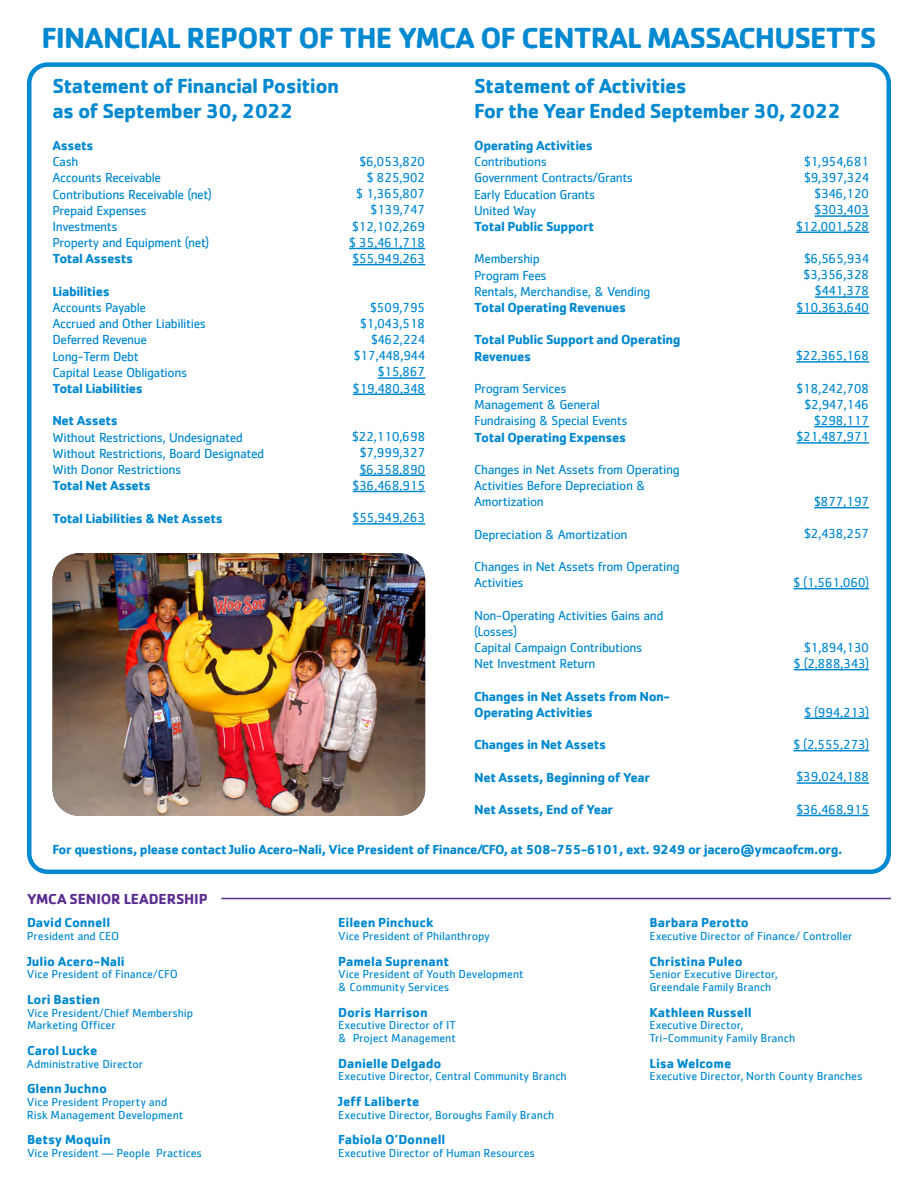
<style>
.page{position:relative;width:918px;height:1188px;background:#fff}
.page>*{position:absolute;margin:0;border:0;box-sizing:border-box;transform-origin:0 0}
.t1{font:700 30px "Cachet";letter-spacing:-.03em;color:#0089d0}
.t2{font:700 21px/25.2px "Cachet";letter-spacing:-.03em;color:#0089d0}
.t3{font:700 15px "Cachet";letter-spacing:-.01em;color:#5c2d91}
.t4{font:13.5px/16.2px "Cachet";letter-spacing:-.03em;color:#0089d0}
.t5{font:700 13.5px/16.2px "Cachet";letter-spacing:-.03em;color:#0089d0}
.t6{font:700 13.5px "Cachet";letter-spacing:-.005em;color:#0089d0}
.t7{font:700 13.5px "Cachet";letter-spacing:-.01em;color:#0089d0}
.t8{font:12px/12.8px "Cachet";letter-spacing:-.005em;color:#0089d0}
</style>
<div class="page">
<img style="left:52px;top:553px;width:373px;height:263px">
<div style="left:27px;top:62px;width:864px;height:812px;border:4px solid #0089d0;border-radius:18px"></div>
<hr style="left:349px;top:248px;width:76px;height:1px;background:#0089d0">
<hr style="left:353px;top:264px;width:72px;height:1px;background:#0089d0">
<hr style="left:378px;top:377px;width:47px;height:2px;background:#0089d0">
<hr style="left:353px;top:394px;width:72px;height:1px;background:#0089d0">
<hr style="left:360px;top:475px;width:65px;height:1px;background:#0089d0">
<hr style="left:353px;top:491px;width:72px;height:1px;background:#0089d0">
<hr style="left:353px;top:523px;width:72px;height:2px;background:#0089d0">
<hr style="left:815px;top:215px;width:54px;height:2px;background:#0089d0">
<hr style="left:796px;top:232px;width:73px;height:1px;background:#0089d0">
<hr style="left:815px;top:296px;width:54px;height:2px;background:#0089d0">
<hr style="left:796px;top:313px;width:73px;height:1px;background:#0089d0">
<hr style="left:796px;top:361px;width:73px;height:2px;background:#0089d0">
<hr style="left:814px;top:426px;width:55px;height:1px;background:#0089d0">
<hr style="left:796px;top:442px;width:73px;height:2px;background:#0089d0">
<hr style="left:814px;top:507px;width:55px;height:1px;background:#0089d0">
<hr style="left:793px;top:588px;width:76px;height:1px;background:#0089d0">
<hr style="left:794px;top:669px;width:75px;height:1px;background:#0089d0">
<hr style="left:804px;top:718px;width:65px;height:1px;background:#0089d0">
<hr style="left:793px;top:750px;width:76px;height:1px;background:#0089d0">
<hr style="left:796px;top:782px;width:73px;height:2px;background:#0089d0">
<hr style="left:796px;top:815px;width:73px;height:1px;background:#0089d0">
<hr style="left:221px;top:898px;width:670px;height:1px;background:#5c2d91">
<h1 class="t1" style="left:41px;top:18px;width:837px">FINANCIAL REPORT OF THE YMCA OF CENTRAL MASSACHUSETTS</h1>
<h2 class="t2" style="left:52px;top:73px;width:288px">Statement of Financial Position as of September 30, 2022</h2>
<h2 class="t2" style="left:474px;top:73px;width:368px">Statement of Activities<br>For the Year Ended September 30, 2022</h2>
<p class="t5" style="left:52px;top:137px;width:42px">Assets</p>
<p class="t4" style="left:52px;top:153px;width:161px">Cash<br>Accounts Receivable<br>Contributions Receivable (net)<br>Prepaid Expenses<br>Investments<br>Property and Equipment (net)</p>
<p class="t5" style="left:52px;top:250px;width:82px">Total Assests</p>
<p class="t5" style="left:52px;top:283px;width:59px">Liabilities</p>
<p class="t4" style="left:52px;top:299px;width:155px">Accounts Payable<br>Accrued and Other Liabilities<br>Deferred Revenue<br>Long-Term Debt<br>Capital Lease Obligations</p>
<p class="t5" style="left:52px;top:380px;width:92px">Total Liabilities</p>
<p class="t5" style="left:52px;top:412px;width:67px">Net Assets</p>
<p class="t4" style="left:52px;top:429px;width:213px">Without Restrictions, Undesignated<br>Without Restrictions, Board Designated<br>With Donor Restrictions</p>
<p class="t5" style="left:52px;top:477px;width:100px">Total Net Assets</p>
<p class="t5" style="left:52px;top:509px;width:172px">Total Liabilities &amp; Net Assets</p>
<p class="t5" style="left:474px;top:137px;width:120px">Operating Activities</p>
<p class="t4" style="left:474px;top:153px;width:160px">Contributions<br>Government Contracts/Grants<br>Early Education Grants<br>United Way</p>
<p class="t5" style="left:474px;top:218px;width:121px">Total Public Support</p>
<p class="t4" style="left:474px;top:250px;width:178px">Membership<br>Program Fees<br>Rentals, Merchandise, &amp; Vending</p>
<p class="t5" style="left:474px;top:299px;width:153px">Total Operating Revenues</p>
<p class="t5" style="left:474px;top:331px;width:208px">Total Public Support and Operating<br>Revenues</p>
<p class="t4" style="left:474px;top:380px;width:155px">Program Services<br>Management &amp; General<br>Fundraising &amp; Special Events</p>
<p class="t5" style="left:474px;top:428px;width:153px">Total Operating Expenses</p>
<p class="t4" style="left:474px;top:461px;width:207px">Changes in Net Assets from Operating<br>Activities Before Depreciation &amp;<br>Amortization</p>
<p class="t4" style="left:474px;top:526px;width:155px">Depreciation &amp; Amortization</p>
<p class="t4" style="left:474px;top:558px;width:207px">Changes in Net Assets from Operating<br>Activities</p>
<p class="t4" style="left:474px;top:607px;width:191px">Non-Operating Activities Gains and (Losses)<br>Capital Campaign Contributions<br>Net Investment Return</p>
<p class="t5" style="left:474px;top:688px;width:197px">Changes in Net Assets from Non-<br>Operating Activities</p>
<p class="t5" style="left:474px;top:736px;width:133px">Changes in Net Assets</p>
<p class="t5" style="left:474px;top:769px;width:177px">Net Assets, Beginning of Year</p>
<p class="t5" style="left:474px;top:801px;width:141px">Net Assets, End of Year</p>
<p class="t4" style="left:349px;top:153px;width:78px;text-align:right">$6,053,820<br>$ 825,902<br>$ 1,365,807 $139,747 $12,102,269 $ 35,461,718 $55,949,263</p>
<p class="t4" style="left:353px;top:299px;width:74px;text-align:right">$509,795 $1,043,518 $462,224 $17,448,944 $15,867 $19,480,348</p>
<p class="t4" style="left:352px;top:428px;width:75px;text-align:center">$22,110,698 $7,999,327 $6,358,890 $36,468,915</p>
<p class="t4" style="left:353px;top:509px;width:74px">$55,949,263</p>
<p class="t4" style="left:796px;top:153px;width:75px;text-align:right">$1,954,681 $9,397,324 $346,120 $303,403 $12,001,528</p>
<p class="t4" style="left:797px;top:250px;width:74px;text-align:right">$6,565,934 $3,356,328 $441,378 $10,363,640</p>
<p class="t4" style="left:796px;top:347px;width:75px">$22,365,168</p>
<p class="t4" style="left:797px;top:380px;width:74px;text-align:right">$18,242,708 $2,947,146 $298,117 $21,487,971</p>
<p class="t4" style="left:814px;top:493px;width:57px">$877,197</p>
<p class="t4" style="left:804px;top:525px;width:67px">$2,438,257</p>
<p class="t4" style="left:793px;top:574px;width:77px">$ (1,561,060)</p>
<p class="t4" style="left:794px;top:639px;width:77px;text-align:right">$1,894,130<br>$ (2,888,343)</p>
<p class="t4" style="left:804px;top:704px;width:66px">$ (994,213)</p>
<p class="t4" style="left:793px;top:736px;width:77px">$ (2,555,273)</p>
<p class="t4" style="left:797px;top:768px;width:74px">$39,024,188</p>
<p class="t4" style="left:797px;top:801px;width:74px">$36,468,915</p>
<p class="t5" style="left:53px;top:841px;width:791px">For questions, please contact Julio Acero-Nali, Vice President of Finance/CFO, at 508-755-6101, ext. 9249 or jacero@ymcaofcm.org.</p>
<p class="t3" style="left:27px;top:889px;width:182px">YMCA SENIOR LEADERSHIP</p>
<p class="t6" style="left:27px;top:914px;width:85px">David Connell</p>
<p class="t8" style="left:27px;top:930px;width:94px">President and CEO</p>
<p class="t6" style="left:27px;top:952px;width:99px">Julio Acero-Nali</p>
<p class="t8" style="left:27px;top:968px;width:153px">Vice President of Finance/CFO</p>
<p class="t7" style="left:27px;top:991px;width:75px">Lori Bastien</p>
<p class="t8" style="left:27px;top:1006px;width:168px">Vice President/Chief Membership<br>Marketing Officer</p>
<p class="t6" style="left:27px;top:1042px;width:72px">Carol Lucke</p>
<p class="t8" style="left:27px;top:1057px;width:118px">Administrative Director</p>
<p class="t6" style="left:27px;top:1080px;width:82px">Glenn Juchno</p>
<p class="t8" style="left:27px;top:1095px;width:158px">Vice President Property and<br>Risk Management Development</p>
<p class="t7" style="left:27px;top:1131px;width:85px">Betsy Moquin</p>
<p class="t8" style="left:27px;top:1146px;width:177px">Vice President — People Practices</p>
<p class="t6" style="left:338px;top:914px;width:97px">Eileen Pinchuck</p>
<p class="t8" style="left:338px;top:930px;width:153px">Vice President of Philanthropy</p>
<p class="t6" style="left:338px;top:952px;width:112px">Pamela Suprenant</p>
<p class="t8" style="left:338px;top:968px;width:187px">Vice President of Youth Development &amp; Community Services</p>
<p class="t6" style="left:338px;top:1003px;width:91px">Doris Harrison</p>
<p class="t8" style="left:338px;top:1019px;width:119px">Executive Director of IT &amp; Project Management</p>
<p class="t6" style="left:338px;top:1054px;width:105px">Danielle Delgado</p>
<p class="t8" style="left:338px;top:1070px;width:230px">Executive Director, Central Community Branch</p>
<p class="t6" style="left:338px;top:1093px;width:83px">Jeff Laliberte</p>
<p class="t8" style="left:338px;top:1108px;width:218px">Executive Director, Boroughs Family Branch</p>
<p class="t6" style="left:338px;top:1131px;width:109px">Fabiola O’Donnell</p>
<p class="t8" style="left:338px;top:1146px;width:198px">Executive Director of Human Resources</p>
<p class="t6" style="left:649px;top:914px;width:101px">Barbara Perotto</p>
<p class="t8" style="left:649px;top:930px;width:205px">Executive Director of Finance/ Controller</p>
<p class="t6" style="left:649px;top:952px;width:95px">Christina Puleo</p>
<p class="t8" style="left:649px;top:968px;width:130px">Senior Executive Director,<br>Greendale Family Branch</p>
<p class="t6" style="left:649px;top:1003px;width:104px">Kathleen Russell</p>
<p class="t8" style="left:649px;top:1019px;width:147px">Executive Director,<br>Tri-Community Family Branch</p>
<p class="t7" style="left:649px;top:1054px;width:83px">Lisa Welcome</p>
<p class="t8" style="left:649px;top:1070px;width:215px">Executive Director, North County Branches</p>
</div>
